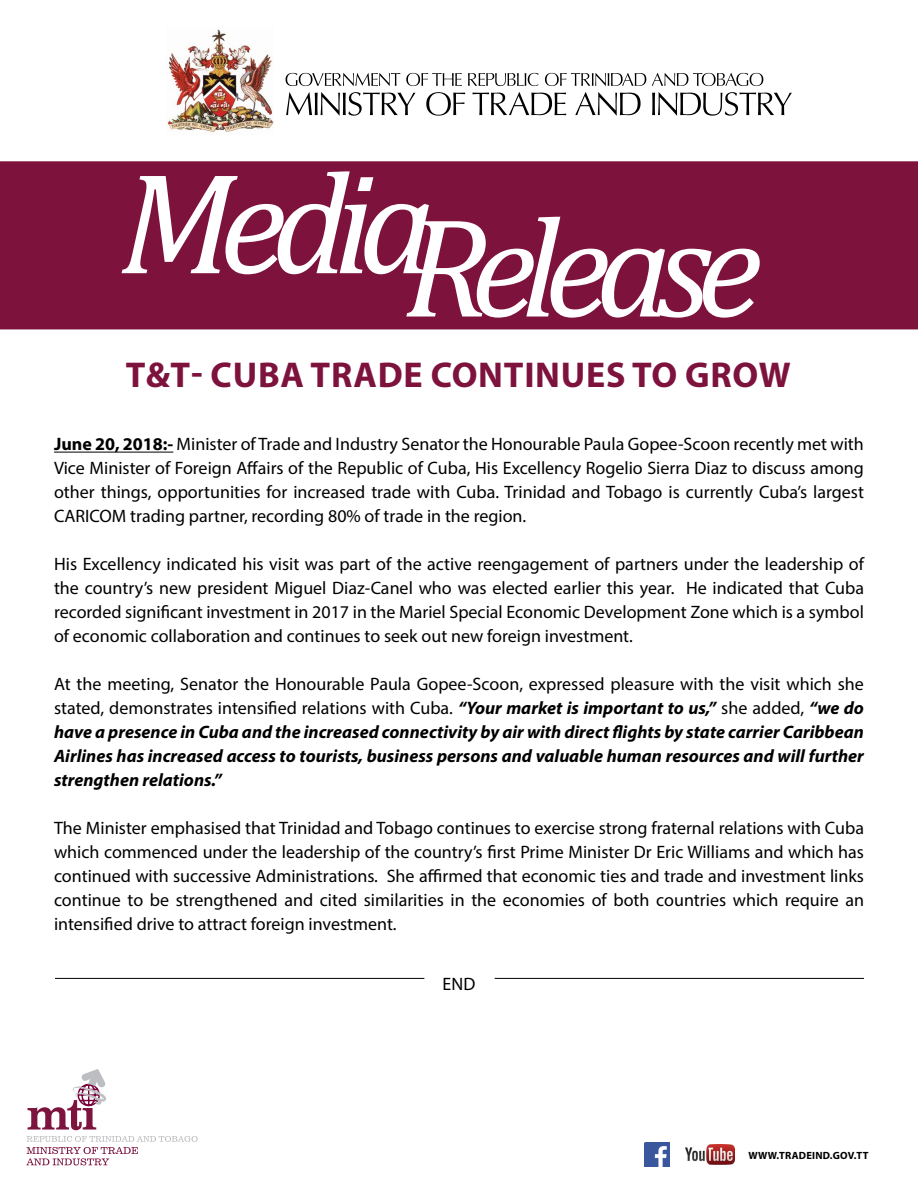
<style>
.page{position:relative;width:918px;height:1188px;background:#fff}
.page>*{position:absolute;margin:0;border:0;box-sizing:border-box;transform-origin:0 0}
.t1{font:italic 142.95px "Cambria";letter-spacing:-.1em;color:#fff}
.t2{font:700 36px "Myriad Pro";letter-spacing:.02em;color:#7d123d}
.t3{font:18px/24px "Myriad Pro";color:#000;text-align:justify}
.t4{font:italic 700 18px/24px "Myriad Pro";color:#000;text-align:justify}
.t5{font:700 10.5px "Myriad Pro";letter-spacing:.02em;color:#000}
.s1{font-weight:700}
.s2{font-weight:400;font-style:normal}
</style>
<div class="page">
<img style="left:645px;top:1142px;width:24px;height:25px">
<svg style="left:26px;top:1136px;width:172px;height:29px"></svg>
<svg style="left:28px;top:1069px;width:78px;height:61px"></svg>
<img style="left:686px;top:1145px;width:48px;height:19px">
<img style="left:167px;top:29px;width:107px;height:103px">
<svg style="left:286px;top:73px;width:477px;height:13px"></svg>
<svg style="left:286px;top:92px;width:506px;height:24px"></svg>
<hr style="left:54px;top:452px;width:119px;height:1px;background:#000">
<div style="left:0;top:161px;width:918px;height:169px;background:#7d123d"></div>
<hr style="left:55px;top:978px;width:369px;height:1px;background:#000">
<hr style="left:495px;top:978px;width:369px;height:1px;background:#000">
<h1 class="t1" style="left:119px;top:167px;width:645px"><sup>Media</sup>Release</h1>
<h2 class="t2" style="left:126px;top:351px;width:667px">T&amp;T- CUBA TRADE CONTINUES TO GROW</h2>
<p class="t3" style="left:54px;top:432px;width:811px"><span class="s1">JUNE 20, 2018:-</span> Minister of Trade and Industry Senator the Honourable Paula Gopee-Scoon recently met with Vice Minister of Foreign Affairs of the Republic of Cuba, His Excellency Rogelio Sierra Diaz to discuss among other things, opportunities for increased trade with Cuba. Trinidad and Tobago is currently Cuba’s largest CARICOM trading partner, recording 80% of trade in the region.</p>
<p class="t3" style="left:54px;top:552px;width:812px">His Excellency indicated his visit was part of the active reengagement of partners under the leadership of the country’s new president Miguel Diaz-Canel who was elected earlier this year. He indicated that Cuba recorded significant investment in 2017 in the Mariel Special Economic Development Zone which is a symbol of economic collaboration and continues to seek out new foreign investment.</p>
<p class="t4" style="left:54px;top:672px;width:812px"><span class="s2">At the meeting, Senator the Honourable Paula Gopee-Scoon, expressed pleasure with the visit which she stated, demonstrates intensified relations with Cuba.</span> “Your market is important to us,” <span class="s2">she added,</span> “we do have a presence in Cuba and the increased connectivity by air with direct flights by state carrier Caribbean Airlines has increased access to tourists, business persons and valuable human resources and will further strengthen relations.”</p>
<p class="t3" style="left:54px;top:816px;width:812px">The Minister emphasised that Trinidad and Tobago continues to exercise strong fraternal relations with Cuba which commenced under the leadership of the country’s first Prime Minister Dr Eric Williams and which has continued with successive Administrations. She affirmed that economic ties and trade and investment links continue to be strengthened and cited similarities in the economies of both countries which require an intensified drive to attract foreign investment.</p>
<p class="t3" style="left:443px;top:971px;width:34px">END</p>
<p class="t5" style="left:749px;top:1149px;width:122px">WWW.TRADEIND.GOV.TT</p>
</div>
